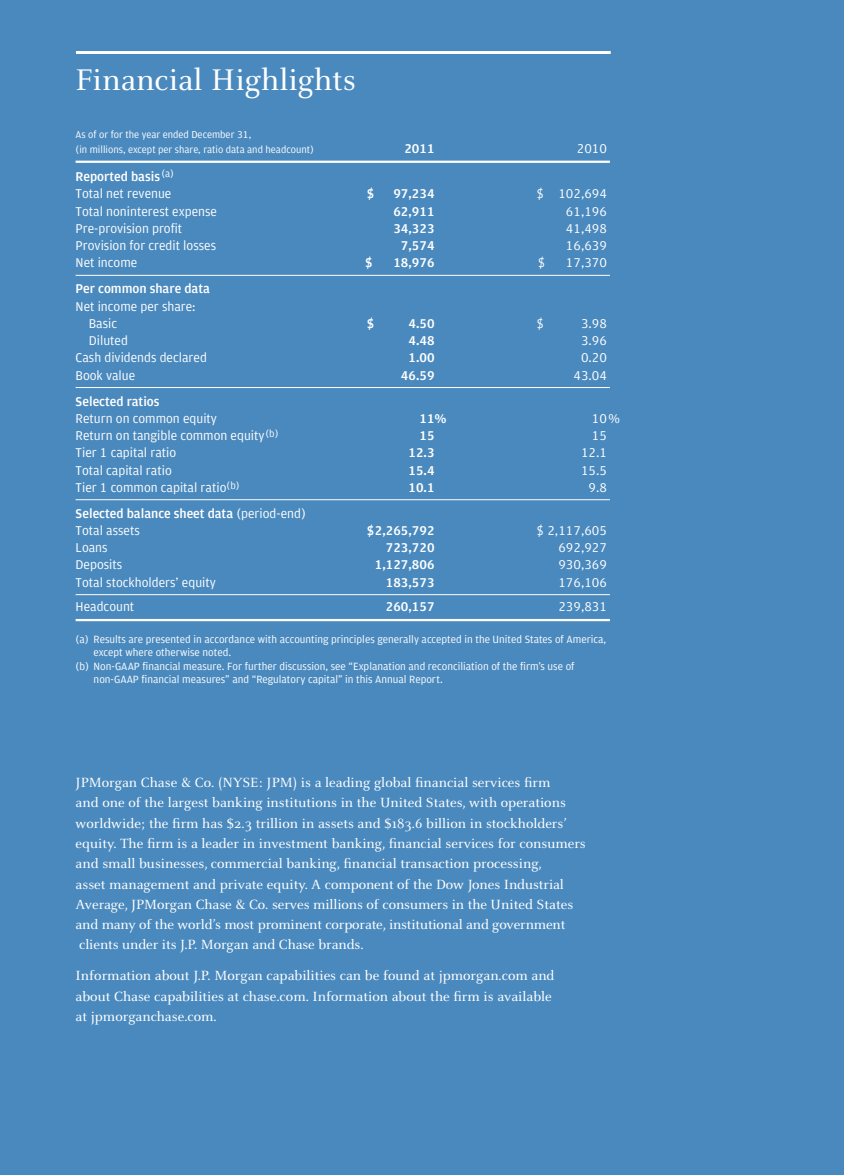
<style>
.page{position:relative;width:844px;height:1175px;background:#fff}
.page>*{position:absolute;margin:0;border:0;box-sizing:border-box;transform-origin:0 0}
.t1{font:33px "Celeste OT";color:#fff}
.t2{font:14.7px/20.2px "Celeste OT";color:#fff}
.t3{font:13.5px/17.2px "Amplitude TF";color:#fff}
.t4{font:700 13.5px/17.2px "Amplitude TF";color:#fff}
.t5{font:13.5px "Amplitude TF";color:#fff}
.t6{font:11.1px "Amplitude TF";color:#fff}
.t7{font:10.5px/15px "Amplitude TF";color:#fff}
.s1{font-weight:700}
.s2{font-style:inherit}
.s3{font-weight:400}
</style>
<div class="page">
<div style="left:0;top:0;width:843px;height:1174px;background:#4a89be"></div>
<hr style="left:76px;top:51px;width:534px;height:3px;background:#fff">
<hr style="left:76px;top:161px;width:533px;height:2px;background:#fff">
<hr style="left:76px;top:275px;width:533px;height:1px;background:#fff">
<hr style="left:76px;top:387px;width:533px;height:1px;background:#fff">
<hr style="left:76px;top:499px;width:533px;height:1px;background:#fff">
<hr style="left:76px;top:594px;width:533px;height:1px;background:#fff">
<hr style="left:76px;top:619px;width:533px;height:2px;background:#fff">
<p class="t1" style="left:76px;top:62px;width:282px">Financial Highlights</p>
<p class="t7" style="left:76px;top:127px;width:240px">As of or for the year ended December 31,<br>(in millions, except per share, ratio data and headcount)</p>
<p class="t3" style="left:76px;top:168px;width:100px"><span class="s1">Reported basis</span><sup>(a)<br></sup>Total net revenue</p>
<p class="t4" style="left:404px;top:140px;width:32px">2011</p>
<p class="t3" style="left:576px;top:140px;width:32px">2010</p>
<p class="t4" style="left:367px;top:185px;width:9px">$</p>
<p class="t4" style="left:393px;top:185px;width:43px">97,234</p>
<p class="t5" style="left:536px;top:185px;width:72px"><span class="s2">$</span> 102,694</p>
<p class="t3" style="left:76px;top:203px;width:143px">Total noninterest expense</p>
<p class="t4" style="left:393px;top:203px;width:43px">62,911</p>
<p class="t5" style="left:565px;top:203px;width:43px">61,196</p>
<p class="t3" style="left:76px;top:220px;width:108px">Pre-provision profit</p>
<p class="t4" style="left:393px;top:220px;width:43px">34,323</p>
<p class="t5" style="left:565px;top:220px;width:43px">41,498</p>
<p class="t3" style="left:76px;top:237px;width:142px">Provision for credit losses</p>
<p class="t4" style="left:401px;top:237px;width:35px">7,574</p>
<p class="t5" style="left:565px;top:237px;width:43px">16,639</p>
<p class="t3" style="left:76px;top:254px;width:63px">Net income</p>
<p class="t4" style="left:365px;top:254px;width:9px">$</p>
<p class="t4" style="left:393px;top:254px;width:43px">18,976</p>
<p class="t3" style="left:538px;top:254px;width:9px">$</p>
<p class="t5" style="left:565px;top:254px;width:43px">17,370</p>
<p class="t4" style="left:76px;top:280px;width:136px">Per common share data</p>
<p class="t3" style="left:76px;top:297px;width:121px">Net income per share:</p>
<p class="t3" style="left:89px;top:315px;width:30px">Basic</p>
<p class="t4" style="left:367px;top:315px;width:9px">$</p>
<p class="t4" style="left:408px;top:315px;width:28px">4.50</p>
<p class="t3" style="left:536px;top:315px;width:9px">$</p>
<p class="t5" style="left:581px;top:315px;width:28px">3.98</p>
<p class="t3" style="left:89px;top:332px;width:41px">Diluted</p>
<p class="t4" style="left:408px;top:332px;width:28px">4.48</p>
<p class="t5" style="left:581px;top:332px;width:28px">3.96</p>
<p class="t3" style="left:76px;top:349px;width:133px">Cash dividends declared</p>
<p class="t4" style="left:408px;top:349px;width:28px">1.00</p>
<p class="t3" style="left:581px;top:349px;width:28px">0.20</p>
<p class="t3" style="left:76px;top:366px;width:61px">Book value</p>
<p class="t4" style="left:401px;top:366px;width:35px">46.59</p>
<p class="t5" style="left:573px;top:367px;width:35px">43.04</p>
<p class="t3" style="left:76px;top:392px;width:143px"><span class="s1">Selected ratios<br></span>Return on common equity</p>
<p class="t4" style="left:419px;top:410px;width:29px">11%</p>
<p class="t3" style="left:591px;top:410px;width:30px">10%</p>
<p class="t3" style="left:76px;top:427px;width:204px">Return on tangible common equity<sup>(b)</sup></p>
<p class="t4" style="left:419px;top:427px;width:17px">15</p>
<p class="t3" style="left:591px;top:427px;width:17px">15</p>
<p class="t3" style="left:76px;top:444px;width:102px">Tier 1 capital ratio</p>
<p class="t4" style="left:408px;top:444px;width:28px">12.3</p>
<p class="t3" style="left:581px;top:444px;width:28px">12.1</p>
<p class="t3" style="left:76px;top:461px;width:98px">Total capital ratio</p>
<p class="t4" style="left:408px;top:461px;width:28px">15.4</p>
<p class="t3" style="left:581px;top:461px;width:28px">15.5</p>
<p class="t3" style="left:76px;top:479px;width:165px">Tier 1 common capital ratio<sup>(b)</sup></p>
<p class="t4" style="left:408px;top:479px;width:28px">10.1</p>
<p class="t3" style="left:588px;top:479px;width:20px">9.8</p>
<p class="t4" style="left:76px;top:504px;width:232px">Selected balance sheet data <span class="s3">(period-end)<br>Total assets</span></p>
<p class="t4" style="left:366px;top:522px;width:69px">$2,265,792</p>
<p class="t5" style="left:536px;top:522px;width:72px">$ 2,117,605</p>
<p class="t3" style="left:76px;top:539px;width:34px">Loans</p>
<p class="t4" style="left:385px;top:539px;width:50px">723,720</p>
<p class="t5" style="left:558px;top:539px;width:50px">692,927</p>
<p class="t3" style="left:76px;top:556px;width:48px">Deposits</p>
<p class="t4" style="left:375px;top:556px;width:61px">1,127,806</p>
<p class="t5" style="left:558px;top:556px;width:50px">930,369</p>
<p class="t3" style="left:76px;top:573px;width:142px">Total stockholders’ equity</p>
<p class="t4" style="left:385px;top:573px;width:50px">183,573</p>
<p class="t5" style="left:558px;top:574px;width:50px">176,106</p>
<p class="t3" style="left:76px;top:598px;width:60px">Headcount</p>
<p class="t4" style="left:385px;top:598px;width:50px">260,157</p>
<p class="t5" style="left:558px;top:598px;width:50px">239,831</p>
<p class="t6" style="left:76px;top:632px;width:532px">(a) Results are presented in accordance with accounting principles generally accepted in the United States of America,</p>
<p class="t6" style="left:94px;top:646px;width:139px">except where otherwise noted.</p>
<p class="t6" style="left:76px;top:659px;width:500px">(b) Non-GAAP financial measure. For further discussion, see “Explanation and reconciliation of the firm’s use of</p>
<p class="t6" style="left:94px;top:673px;width:350px">non-GAAP financial measures” and “Regulatory capital” in this Annual Report.</p>
<p class="t2" style="left:76px;top:772px;width:511px">JPMorgan Chase &amp; Co. (NYSE: JPM) is a leading global financial services firm<br>and one of the largest banking institutions in the United States, with operations worldwide; the firm has $2.3 trillion in assets and $183.6 billion in stockholders’ equity. The firm is a leader in investment banking, financial services for consumers and small businesses, commercial banking, financial transaction processing,<br>asset management and private equity. A component of the Dow Jones Industrial Average, JPMorgan Chase &amp; Co. serves millions of consumers in the United States and many of the world’s most prominent corporate, institutional and government clients under its J.P. Morgan and Chase brands.</p>
<p class="t2" style="left:76px;top:965px;width:480px">Information about J.P. Morgan capabilities can be found at jpmorgan.com and about Chase capabilities at chase.com. Information about the firm is available at jpmorganchase.com.</p>
</div>
